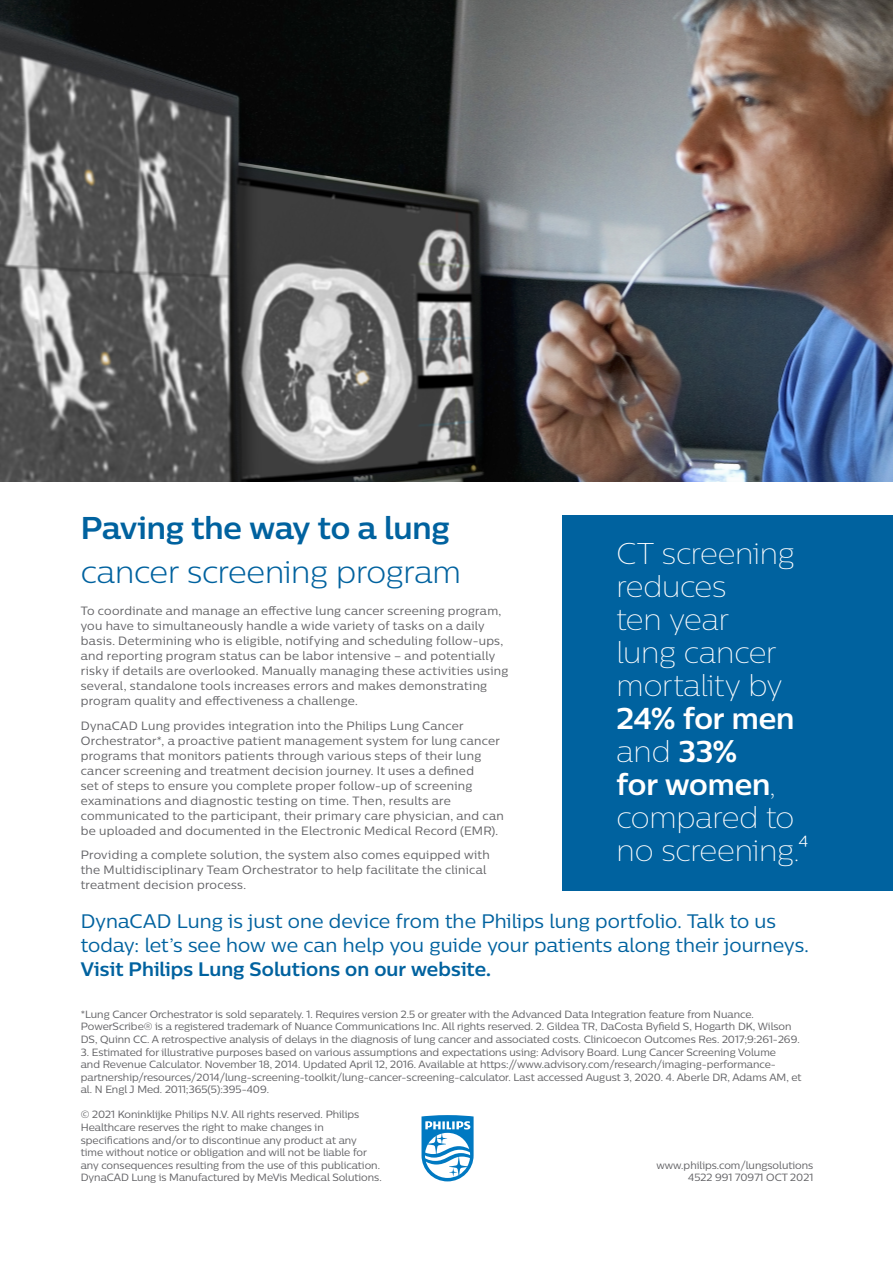
<style>
.page{position:relative;width:893px;height:1263px;background:#fff}
.page>*{position:absolute;margin:0;border:0;box-sizing:border-box;transform-origin:0 0}
._05_Main_Heading_Lar{font:300 31.5px "Centrale Sans";letter-spacing:-.005em;color:#00629f}
._05_Main_Heading_Lar-2{font:700 31.5px "Centrale Sans";letter-spacing:-.005em;color:#00629f}
._05_Main_Heading_Lar-3{font:100 30px/33px "Centrale Sans";letter-spacing:-.01em;color:#fff}
._05_Main_Heading_Lar-4{font:19.5px/24px "Centrale Sans";letter-spacing:.005em;color:#00629f}
._05_Main_Heading_Lar-5{font:700 19.5px "Centrale Sans";letter-spacing:.005em;color:#00629f}
._05_Main_Heading_Lar-6{font:12px/15px "Centrale Sans";letter-spacing:.025em;color:#636366}
.t1{font:10.5px/12.6px "Centrale Sans";color:#636366}
.s1{font-weight:700}
</style>
<div class="page">
<img style="left:0;top:0;width:893px;height:481px">
<div style="left:562px;top:516px;width:331px;height:375px;background:#00629f"></div>
<svg style="left:421px;top:1115px;width:53px;height:66px"></svg>
<p class="_05_Main_Heading_Lar-2" style="left:81px;top:508px;width:370px">Paving the way to a lung</p>
<p class="_05_Main_Heading_Lar" style="left:81px;top:553px;width:382px">cancer screening program</p>
<p class="_05_Main_Heading_Lar-6" style="left:81px;top:603px;width:429px">To coordinate and manage an effective lung cancer screening program, you have to simultaneously handle a wide variety of tasks on a daily basis. Determining who is eligible, notifying and scheduling follow-ups, and reporting program status can be labor intensive – and potentially risky if details are overlooked. Manually managing these activities using several, standalone tools increases errors and makes demonstrating program quality and effectiveness a challenge.</p>
<p class="_05_Main_Heading_Lar-6" style="left:81px;top:718px;width:425px">DynaCAD Lung provides integration into the Philips Lung Cancer Orchestrator*, a proactive patient management system for lung cancer programs that monitors patients through various steps of their lung cancer screening and treatment decision journey. It uses a defined<br>set of steps to ensure you complete proper follow-up of screening examinations and diagnostic testing on time. Then, results are communicated to the participant, their primary care physician, and can be uploaded and documented in the Electronic Medical Record (EMR).</p>
<p class="_05_Main_Heading_Lar-6" style="left:81px;top:847px;width:410px">Providing a complete solution, the system also comes equipped with the Multidisciplinary Team Orchestrator to help facilitate the clinical treatment decision process.</p>
<p class="_05_Main_Heading_Lar-3" style="left:617px;top:536px;width:193px">CT screening reduces<br>ten year<br>lung cancer mortality by<br><span class="s1">24% for men </span>and <span class="s1">33%<br>for women</span>, compared to no screening.4</p>
<p class="_05_Main_Heading_Lar-4" style="left:81px;top:909px;width:730px">DynaCAD Lung is just one device from the Philips lung portfolio. Talk to us today: let’s see how we can help you guide your patients along their journeys.</p>
<p class="_05_Main_Heading_Lar-5" style="left:81px;top:957px;width:412px">Visit Philips Lung Solutions on our website.</p>
<p class="t1" style="left:81px;top:1008px;width:720px">*Lung Cancer Orchestrator is sold separately. 1. Requires version 2.5 or greater with the Advanced Data Integration feature from Nuance.<br>PowerScribe® is a registered trademark of Nuance Communications Inc. All rights reserved. 2. Gildea TR, DaCosta Byfield S, Hogarth DK, Wilson<br>DS, Quinn CC. A retrospective analysis of delays in the diagnosis of lung cancer and associated costs. Clinicoecon Outcomes Res. 2017;9:261-269.</p>
<p class="t1" style="left:81px;top:1045px;width:722px">3. Estimated for illustrative purposes based on various assumptions and expectations using: Advisory Board. Lung Cancer Screening Volume<br>and Revenue Calculator. November 18, 2014. Updated April 12, 2016. Available at https://www.advisory.com/research/imaging-performance&shy;partnership/resources/2014/lung-screening-toolkit/lung-cancer-screening-calculator. Last accessed August 3, 2020. 4. Aberle DR, Adams AM, et al. N Engl J Med. 2011;365(5):395-409.</p>
<p class="t1" style="left:81px;top:1108px;width:302px">© 2021 Koninklijke Philips N.V. All rights reserved. Philips Healthcare reserves the right to make changes in specifications and/or to discontinue any product at any time without notice or obligation and will not be liable for any consequences resulting from the use of this publication.<br>DynaCAD Lung is Manufactured by MeVis Medical Solutions.</p>
<p class="t1" style="left:656px;top:1158px;width:158px">www.philips.com/lungsolutions</p>
<p class="t1" style="left:688px;top:1171px;width:126px">4522 991 70971 OCT 2021</p>
</div>
